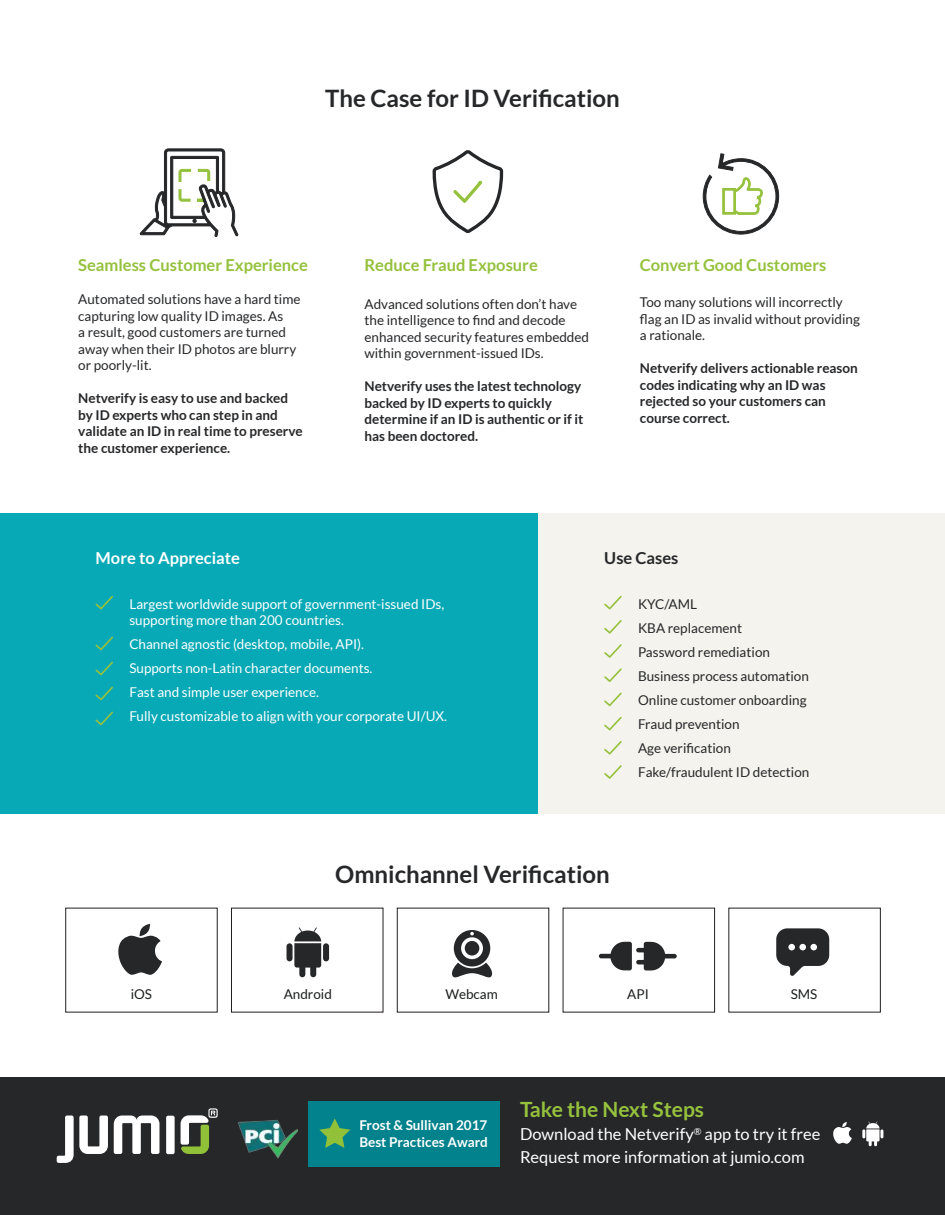
<style>
.page{position:relative;width:945px;height:1215px;background:#fff}
.page>*{position:absolute;margin:0;border:0;box-sizing:border-box;transform-origin:0 0}
.t1{font:700 24px "Lato";color:#262729}
.t2{font:700 21px "Lato";color:#95c13d}
.t3{font:16.5px/23.2px "Lato";color:#fff}
.t4{font:700 16.5px "Lato";color:#95c13d}
.t5{font:700 16.5px "Lato";color:#fff}
.t6{font:700 16.5px "Lato";color:#262729}
.t7{font:13.5px/16.5px "Lato";color:#262729}
.t8{font:700 13.5px/16.5px "Lato";color:#262729}
.t9{font:13.5px/24px "Lato";color:#fff}
.t10{font:700 13.5px/16.5px "Lato";color:#fff}
.t11{font:13.5px "Lato";color:#1c1e1e}
</style>
<div class="page">
<div style="left:537px;top:513px;width:408px;height:300px;background:#f4f3ee"></div>
<div style="left:0;top:513px;width:537px;height:300px;background:#07a9b6"></div>
<div style="left:0;top:1077px;width:945px;height:138px;background:#262729"></div>
<svg style="left:833px;top:1122px;width:19px;height:22px"></svg>
<svg style="left:862px;top:1122px;width:21px;height:24px"></svg>
<div style="left:166px;top:1116px;width:9px;height:38px;background:#fff;border-radius:2px"></div>
<svg style="left:114px;top:1116px;width:46px;height:38px"></svg>
<svg style="left:57px;top:1116px;width:51px;height:47px"></svg>
<svg style="left:181px;top:1108px;width:37px;height:46px"></svg>
<svg style="left:95px;top:596px;width:18px;height:14px"></svg>
<svg style="left:95px;top:637px;width:18px;height:13px"></svg>
<svg style="left:95px;top:662px;width:18px;height:13px"></svg>
<svg style="left:95px;top:687px;width:18px;height:13px"></svg>
<svg style="left:95px;top:712px;width:18px;height:13px"></svg>
<img style="left:238px;top:1120px;width:60px;height:39px">
<div style="left:65px;top:908px;width:153px;height:104px;border:1px solid #231f20"></div>
<div style="left:308px;top:1102px;width:192px;height:65px;background:#02828c"></div>
<svg style="left:319px;top:1118px;width:31px;height:30px"></svg>
<svg style="left:287px;top:927px;width:42px;height:50px"></svg>
<svg style="left:452px;top:930px;width:41px;height:48px"></svg>
<div style="left:465px;top:941px;width:14px;height:15px;background:#262729;border-radius:50%"></div>
<svg style="left:776px;top:928px;width:53px;height:48px"></svg>
<svg style="left:599px;top:942px;width:78px;height:29px"></svg>
<svg style="left:118px;top:924px;width:44px;height:51px"></svg>
<svg style="left:604px;top:596px;width:18px;height:14px"></svg>
<svg style="left:604px;top:620px;width:18px;height:14px"></svg>
<svg style="left:604px;top:644px;width:18px;height:14px"></svg>
<svg style="left:604px;top:668px;width:18px;height:14px"></svg>
<svg style="left:604px;top:693px;width:18px;height:13px"></svg>
<svg style="left:604px;top:717px;width:18px;height:14px"></svg>
<svg style="left:604px;top:741px;width:18px;height:14px"></svg>
<svg style="left:604px;top:765px;width:18px;height:14px"></svg>
<svg style="left:139px;top:148px;width:100px;height:89px"></svg>
<svg style="left:703px;top:153px;width:76px;height:82px"></svg>
<svg style="left:432px;top:150px;width:70px;height:83px"></svg>
<h1 class="t1" style="left:325px;top:85px;width:296px">The Case for ID Verification</h1>
<p class="t4" style="left:78px;top:259px;width:231px">Seamless Customer Experience</p>
<p class="t7" style="left:78px;top:292px;width:224px">Automated solutions have a hard time capturing low quality ID images. As<br>a result, good customers are turned away when their ID photos are blurry or poorly-lit.</p>
<p class="t8" style="left:78px;top:391px;width:226px">Netverify is easy to use and backed by ID experts who can step in and validate an ID in real time to preserve the customer experience.</p>
<p class="t4" style="left:364px;top:259px;width:175px">Reduce Fraud Exposure</p>
<p class="t7" style="left:364px;top:297px;width:226px">Advanced solutions often don’t have the intelligence to find and decode enhanced security features embedded within government-issued IDs.</p>
<p class="t8" style="left:364px;top:379px;width:220px">Netverify uses the latest technology backed by ID experts to quickly determine if an ID is authentic or if it has been doctored.</p>
<p class="t4" style="left:640px;top:259px;width:188px">Convert Good Customers</p>
<p class="t7" style="left:640px;top:294px;width:222px">Too many solutions will incorrectly flag an ID as invalid without providing a rationale.</p>
<p class="t8" style="left:640px;top:361px;width:219px">Netverify delivers actionable reason codes indicating why an ID was rejected so your customers can course correct.</p>
<p class="t5" style="left:96px;top:551px;width:146px">More to Appreciate</p>
<p class="t9" style="left:129px;top:595px;width:316px;line-height:16.5px">Largest worldwide support of government-issued IDs, supporting more than 200 countries.</p>
<p class="t9" style="left:129px;top:632px;width:319px">Channel agnostic (desktop, mobile, API).<br>Supports non-Latin character documents.<br>Fast and simple user experience.<br>Fully customizable to align with your corporate UI/UX.</p>
<p class="t6" style="left:604px;top:551px;width:76px">Use Cases</p>
<p class="t7" style="left:638px;top:593px;width:173px;line-height:24px">KYC/AML<br>KBA replacement<br>Password remediation<br>Business process automation<br>Online customer onboarding<br>Fraud prevention<br>Age verification<br>Fake/fraudulent ID detection</p>
<p class="t11" style="left:131px;top:988px;width:23px">iOS</p>
<h1 class="t1" style="left:335px;top:860px;width:276px">Omnichannel Verification</h1>
<p class="t11" style="left:284px;top:988px;width:50px">Android</p>
<p class="t11" style="left:445px;top:988px;width:54px">Webcam</p>
<p class="t11" style="left:627px;top:986px;width:23px">API</p>
<p class="t11" style="left:791px;top:988px;width:28px">SMS</p>
<p class="t10" style="left:359px;top:1118px;width:130px">Frost &amp; Sullivan 2017<br>Best Practices Award</p>
<h2 class="t2" style="left:520px;top:1101px;width:186px">Take the Next Steps</h2>
<p class="t3" style="left:520px;top:1122px;width:302px">Download the Netverify<sup>®</sup> app to try it free<br>Request more information at jumio.com</p>
</div>
